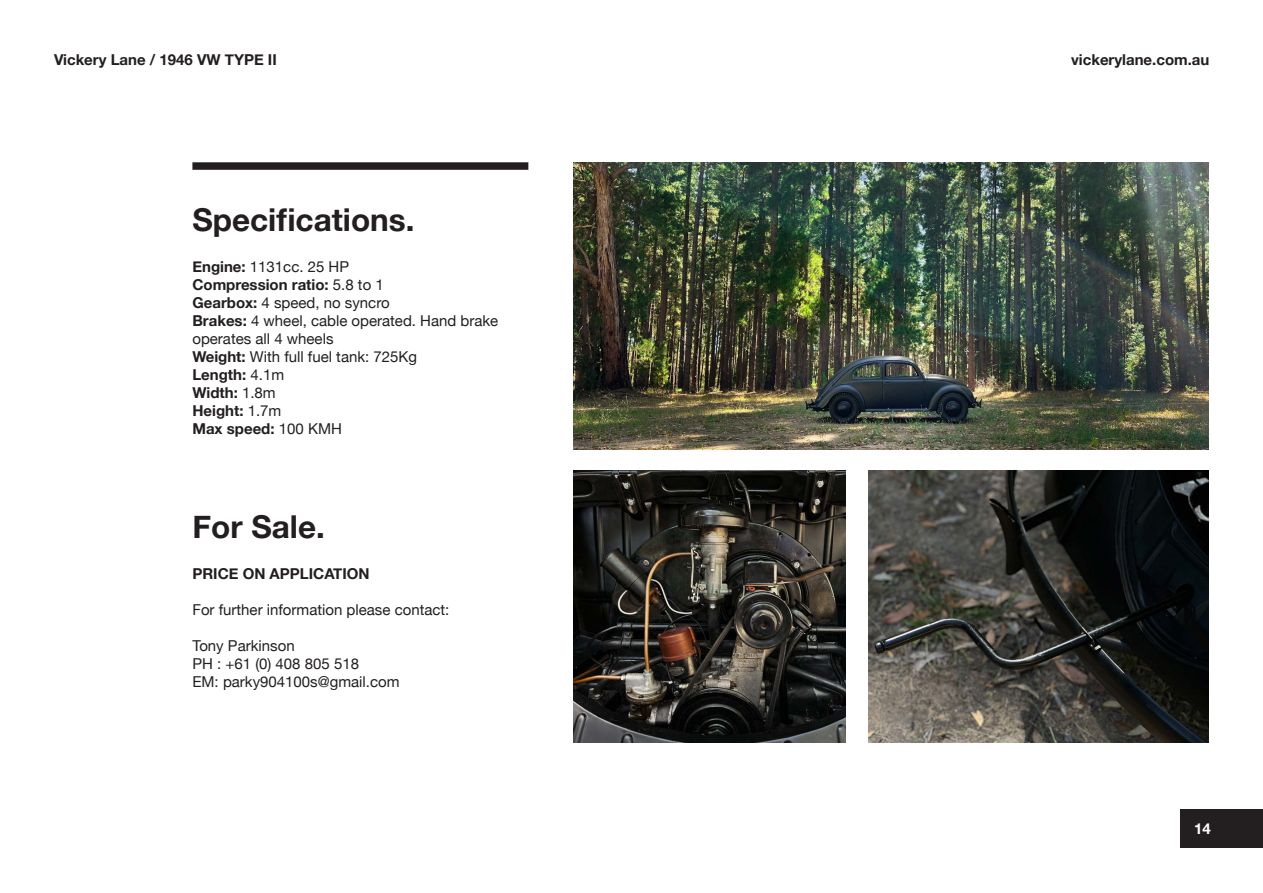
<style>
.page{position:relative;width:1263px;height:893px;background:#fff}
.page>*{position:absolute;margin:0;border:0;box-sizing:border-box;transform-origin:0 0}
.t1{font:700 31.5px "Helvetica Neue";color:#231f20}
.t2{font:15px/18px "Helvetica Neue";color:#231f20}
.t3{font:700 15px/18px "Helvetica Neue";color:#231f20}
.t4{font:700 15px "Helvetica Neue";color:#fff}
.s1{font-weight:400}
.s2{font-weight:700}
</style>
<div class="page">
<img style="left:574px;top:162px;width:635px;height:288px">
<div style="left:192px;top:162px;width:336px;height:8px;background:#231f20"></div>
<div style="left:1180px;top:809px;width:83px;height:39px;background:#231f20"></div>
<img style="left:868px;top:471px;width:341px;height:272px">
<img style="left:574px;top:471px;width:272px;height:272px">
<p class="t3" style="left:54px;top:51px;width:224px">Vickery Lane / 1946 VW TYPE II</p>
<p class="t3" style="left:1071px;top:51px;width:140px">vickerylane.com.au</p>
<p class="t1" style="left:192px;top:195px;width:224px">Specifications.</p>
<p class="t3" style="left:192px;top:258px;width:193px">Engine: <span class="s1">1131cc. 25 HP<br></span>Compression ratio: <span class="s1">5.8 to 1</span></p>
<p class="t2" style="left:192px;top:294px;width:199px"><span class="s2">Gearbox:</span> 4 speed, no syncro</p>
<p class="t2" style="left:192px;top:312px;width:307px"><span class="s2">Brakes:</span> 4 wheel, cable operated. Hand brake operates all 4 wheels</p>
<p class="t2" style="left:192px;top:348px;width:226px"><span class="s2">Weight:</span> With full fuel tank: 725Kg</p>
<p class="t3" style="left:192px;top:366px;width:93px">Length: <span class="s1">4.1m<br></span>Width: <span class="s1">1.8m<br></span>Height: <span class="s1">1.7m</span></p>
<p class="t3" style="left:192px;top:420px;width:151px">Max speed: <span class="s1">100 KMH</span></p>
<p class="t1" style="left:192px;top:502px;width:134px">For Sale.</p>
<p class="t3" style="left:192px;top:565px;width:179px">PRICE ON APPLICATION</p>
<p class="t2" style="left:192px;top:602px;width:258px">For further information please contact:</p>
<p class="t2" style="left:192px;top:638px;width:104px">Tony Parkinson</p>
<p class="t2" style="left:192px;top:656px;width:168px">PH : +61 (0) 408 805 518</p>
<p class="t2" style="left:192px;top:674px;width:209px">EM: parky904100s@gmail.com</p>
<p class="t4" style="left:1194px;top:817px;width:18px">14</p>
</div>
